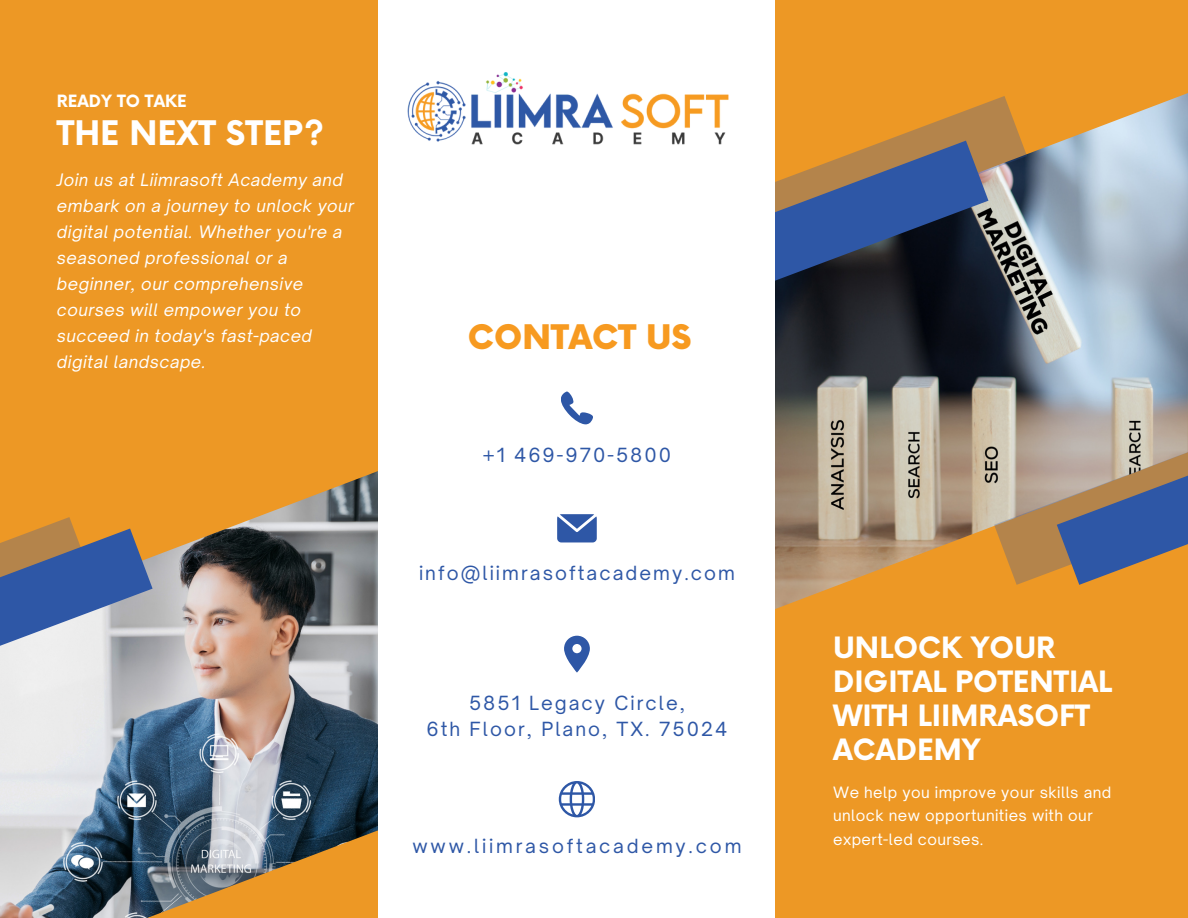
<style>
.page{position:relative;width:1188px;height:918px;background:#ed9825}
.page>*{position:absolute;margin:0;border:0;box-sizing:border-box;transform-origin:0 0}
.t1{font:700 33px "Now";color:#fff}
.t2{font:900 33px "Now";color:#f79a20}
.t3{font:700 28.65px/34px "Now";color:#fff}
.t4{font:18.75px/25.8px "Open Sauce One";letter-spacing:.11em;color:#2e57a6;text-align:center}
.t5{font:18.75px "Open Sauce One";letter-spacing:.15em;color:#2e57a6}
.t6{font:italic 16.5px/25.8px "Open Sauce One";letter-spacing:.03em;color:#fff}
.t7{font:700 16.5px "Now";color:#fff}
.t8{font:15px/23.7px "Open Sauce One";letter-spacing:.03em;color:#fff}
</style>
<div class="page">
<img style="left:775px;top:93px;width:413px;height:516px">
<img style="left:0;top:447px;width:379px;height:471px">
<svg style="left:775px;top:93px;width:285px;height:262px"></svg>
<svg style="left:963px;top:402px;width:22px;height:195px"></svg>
<svg style="left:985px;top:371px;width:203px;height:238px"></svg>
<svg style="left:0;top:476px;width:224px;height:276px"></svg>
<svg style="left:0;top:505px;width:123px;height:185px"></svg>
<div style="left:379px;top:0;width:396px;height:918px;background:#fff"></div>
<svg style="left:561px;top:392px;width:32px;height:32px"></svg>
<svg style="left:564px;top:636px;width:26px;height:37px"></svg>
<svg style="left:557px;top:514px;width:40px;height:28px"></svg>
<svg style="left:559px;top:781px;width:36px;height:36px"></svg>
<img style="left:408px;top:72px;width:321px;height:73px">
<h3 class="t7" style="left:57px;top:92px;width:131px">READY TO TAKE</h3>
<p class="t1" style="left:57px;top:115px;width:269px">THE NEXT STEP?</p>
<h4 class="t6" style="left:57px;top:167px;width:299px">Join us at Liimrasoft Academy and embark on a journey to unlock your digital potential. Whether you're a seasoned professional or a beginner, our comprehensive courses will empower you to succeed in today's fast-paced digital landscape.</h4>
<p class="t2" style="left:468px;top:319px;width:225px">CONTACT US</p>
<p class="t4" style="left:483px;top:442px;width:190px">+1 469-970-5800</p>
<p class="t4" style="left:419px;top:560px;width:317px">info@liimrasoftacademy.com</p>
<h3 class="t4" style="left:426px;top:690px;width:302px">5851 Legacy Circle,<br>6th Floor, Plano, TX. 75024</h3>
<h3 class="t5" style="left:412px;top:834px;width:330px">www.liimrasoftacademy.com</h3>
<h3 class="t3" style="left:833px;top:632px;width:281px">UNLOCK YOUR<br>DIGITAL POTENTIAL<br>WITH LIIMRASOFT<br>ACADEMY</h3>
<p class="t8" style="left:833px;top:780px;width:280px">We help you improve your skills and unlock new opportunities with our expert-led courses.</p>
</div>
